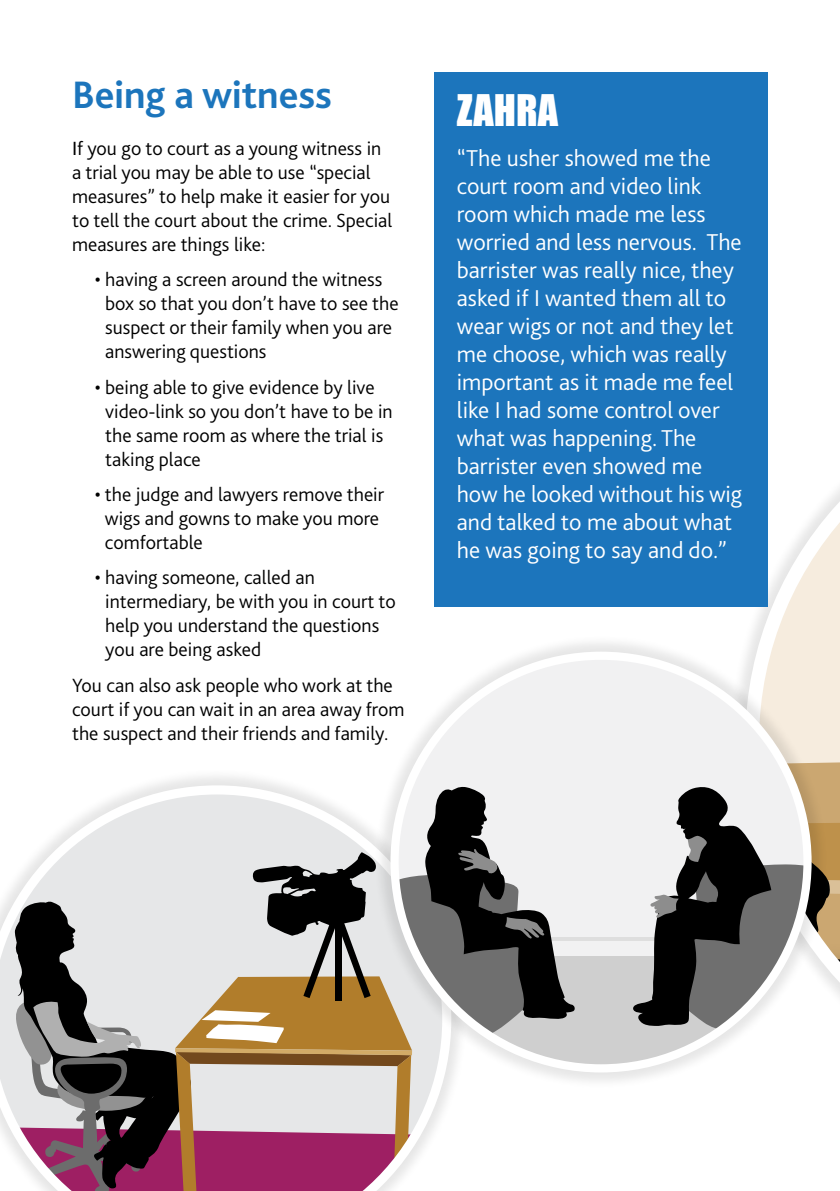
<style>
.page{position:relative;width:840px;height:1191px;background:#fff}
.page>*{position:absolute;margin:0;border:0;box-sizing:border-box;transform-origin:0 0}
.t1{font:700 40px "Bliss 2";color:#1c75bc}
.t2{font:40px "Impact";color:#fff}
.t3{font:300 24px/28px "Bliss 2";color:#fff}
.t4{font:300 20px/24px "Bliss 2";color:#000}
.s1{font-weight:400}
</style>
<div class="page">
<div style="left:0;top:767px;width:467px;height:424px;background:#000;opacity:.1"></div>
<svg style="left:767px;top:388px;width:72px;height:123px"></svg>
<div style="left:372px;top:634px;width:454px;height:454px;background:#000;opacity:.1"></div>
<div style="left:394px;top:656px;width:413px;height:412px;background:#f1f1f2;border-radius:50%"></div>
<svg style="left:575px;top:937px;width:57px;height:3px"></svg>
<svg style="left:575px;top:956px;width:232px;height:111px;fill:#cfcfcf"></svg>
<svg style="left:0;top:785px;width:575px;height:406px"></svg>
<svg style="left:632px;top:511px;width:207px;height:521px"></svg>
<div style="left:434px;top:72px;width:333px;height:535px;background:#1c75bc"></div>
<p class="t1" style="left:72px;top:70px;width:261px">Being a witness</p>
<p class="t4" style="left:72px;top:136px;width:321px"><span class="s1">I</span>f you go to court as a young witness in a trial you may be able to use “special measures” to help make it easier for you to tell the court about the crime. Special measures are things like:</p>
<p class="t4" style="left:105px;top:267px;width:295px;text-indent:-10px">• having a screen around the witness box so that you don’t have to see the suspect or their family when you are answering questions</p>
<p class="t4" style="left:105px;top:374px;width:289px;text-indent:-10px">• being able to give evidence by live video-link so you don’t have to be in the same room as where the trial is taking place</p>
<p class="t4" style="left:105px;top:482px;width:281px;text-indent:-10px">• the judge and lawyers remove their wigs and gowns to make you more comfortable</p>
<p class="t4" style="left:105px;top:565px;width:292px;text-indent:-10px">• having someone, called an intermediary, be with you in court to help you understand the questions you are being asked</p>
<p class="t4" style="left:72px;top:672px;width:334px">You can also ask people who work at the court if you can wait in an area away from the suspect and their friends and family.</p>
<p class="t2" style="left:456px;top:80px;width:103px">ZAHRA</p>
<p class="t3" style="left:456px;top:143px;width:287px">“The usher showed me the court room and video link room which made me less worried and less nervous. The barrister was really nice, they asked if I wanted them all to wear wigs or not and they let me choose, which was really important as it made me feel like I had some control over what was happening. The barrister even showed me how he looked without his wig and talked to me about what he was going to say and do.”</p>
</div>
